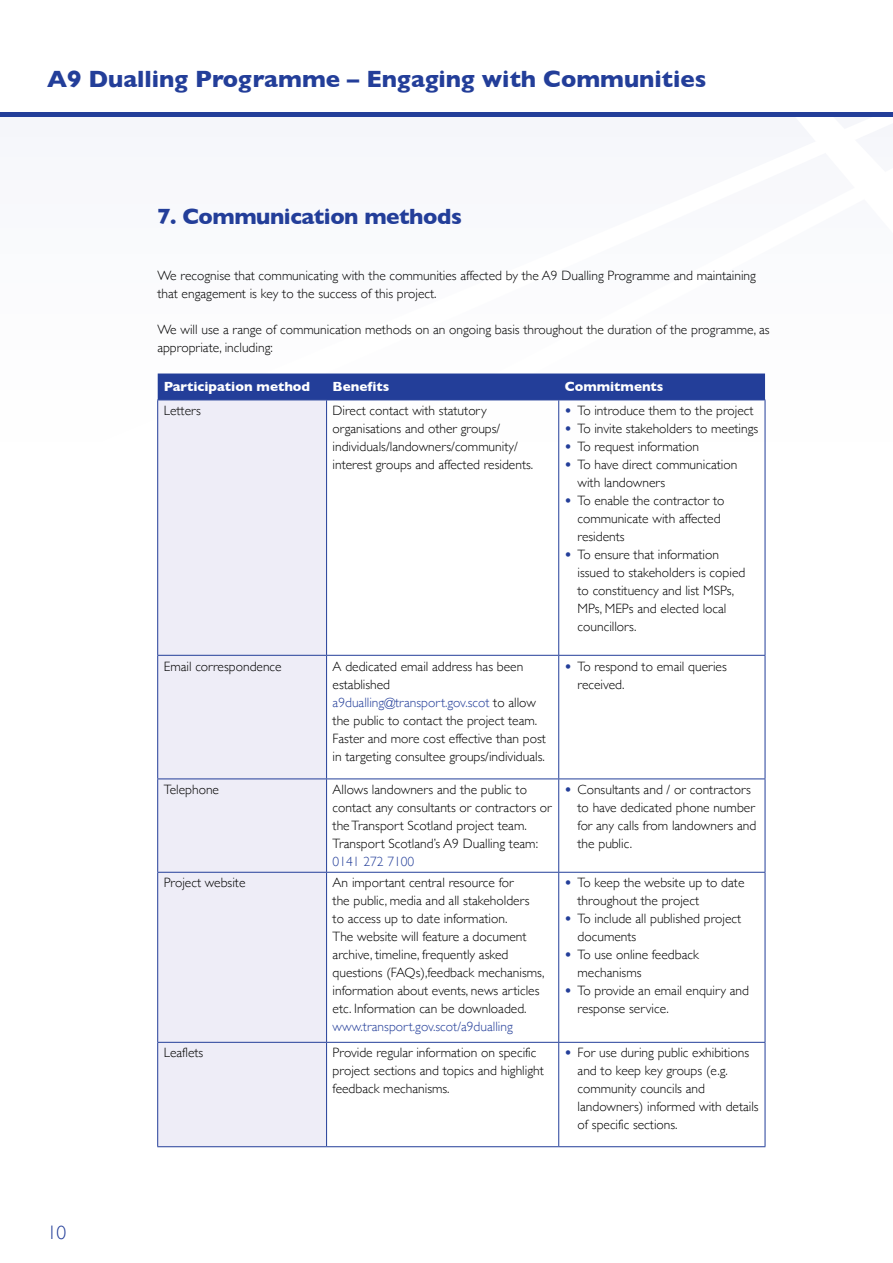
<style>
.page{position:relative;width:893px;height:1263px;background:#fff}
.page>*{position:absolute;margin:0;border:0;box-sizing:border-box;transform-origin:0 0}
.t1{font:700 24px "Gill Sans";color:#233e99}
.t2{font:700 22.5px "Gill Sans";letter-spacing:-.02em;color:#233e99}
.t3{font:300 19.5px "Gill Sans";color:#233e99}
.t4{font:300 13.5px/18px "Gill Sans";color:#000}
.t5{font:300 13.5px "Gill Sans";color:#233e99}
.t6{font:700 13.5px "Gill Sans";color:#fff}
.s1{font-weight:700;color:#233e99}
.s2{color:#233e99}
</style>
<div class="page">
<hr style="left:0;top:113px;width:893px;height:4px;background:#233e99">
<div style="left:158px;top:373px;width:607px;height:27px;background:#233e99"></div>
<div style="left:158px;top:401px;width:168px;height:745px;background:#eeedf7"></div>
<hr style="left:157px;top:400px;width:170px;height:1px;background:#233e99">
<hr style="left:157px;top:400px;width:1px;height:255px;background:#233e99">
<hr style="left:327px;top:400px;width:232px;height:1px;background:#233e99">
<hr style="left:326px;top:400px;width:1px;height:255px;background:#233e99">
<hr style="left:559px;top:400px;width:206px;height:1px;background:#233e99">
<hr style="left:558px;top:400px;width:1px;height:255px;background:#233e99">
<hr style="left:765px;top:400px;width:1px;height:255px;background:#233e99">
<hr style="left:157px;top:655px;width:170px;height:1px;background:#233e99">
<hr style="left:157px;top:656px;width:1px;height:122px;background:#233e99">
<hr style="left:327px;top:655px;width:232px;height:1px;background:#233e99">
<hr style="left:326px;top:656px;width:1px;height:122px;background:#233e99">
<hr style="left:559px;top:655px;width:206px;height:1px;background:#233e99">
<hr style="left:558px;top:656px;width:1px;height:122px;background:#233e99">
<hr style="left:765px;top:656px;width:1px;height:122px;background:#233e99">
<hr style="left:157px;top:778px;width:170px;height:1px;background:#233e99">
<hr style="left:157px;top:779px;width:1px;height:93px;background:#233e99">
<hr style="left:327px;top:778px;width:232px;height:1px;background:#233e99">
<hr style="left:326px;top:779px;width:1px;height:93px;background:#233e99">
<hr style="left:559px;top:778px;width:206px;height:1px;background:#233e99">
<hr style="left:558px;top:779px;width:1px;height:93px;background:#233e99">
<hr style="left:765px;top:779px;width:1px;height:93px;background:#233e99">
<hr style="left:157px;top:872px;width:170px;height:1px;background:#233e99">
<hr style="left:157px;top:873px;width:1px;height:169px;background:#233e99">
<hr style="left:327px;top:872px;width:232px;height:1px;background:#233e99">
<hr style="left:326px;top:873px;width:1px;height:169px;background:#233e99">
<hr style="left:559px;top:872px;width:206px;height:1px;background:#233e99">
<hr style="left:558px;top:873px;width:1px;height:169px;background:#233e99">
<hr style="left:765px;top:873px;width:1px;height:169px;background:#233e99">
<hr style="left:157px;top:1042px;width:170px;height:1px;background:#233e99">
<hr style="left:157px;top:1043px;width:1px;height:103px;background:#233e99">
<hr style="left:327px;top:1042px;width:232px;height:1px;background:#233e99">
<hr style="left:326px;top:1043px;width:1px;height:103px;background:#233e99">
<hr style="left:559px;top:1042px;width:206px;height:1px;background:#233e99">
<hr style="left:558px;top:1043px;width:1px;height:103px;background:#233e99">
<hr style="left:765px;top:1043px;width:1px;height:103px;background:#233e99">
<hr style="left:157px;top:1146px;width:170px;height:1px;background:#233e99">
<hr style="left:327px;top:1146px;width:232px;height:1px;background:#233e99">
<hr style="left:559px;top:1146px;width:206px;height:1px;background:#233e99">
<h1 class="t1" style="left:47px;top:59px;width:661px">A9 Dualling Programme – Engaging with Communities</h1>
<h2 class="t2" style="left:157px;top:198px;width:306px">7. Communication methods</h2>
<p class="t4" style="left:157px;top:266px;width:600px">We recognise that communicating with the communities affected by the A9 Dualling Programme and maintaining that engagement is key to the success of this project.</p>
<p class="t4" style="left:157px;top:320px;width:614px">We will use a range of communication methods on an ongoing basis throughout the duration of the programme, as appropriate, including:</p>
<p class="t6" style="left:164px;top:376px;width:148px">Participation method</p>
<p class="t6" style="left:333px;top:376px;width:58px">Benefits</p>
<p class="t6" style="left:565px;top:376px;width:100px">Commitments</p>
<p class="t4" style="left:164px;top:401px;width:39px">Letters</p>
<p class="t4" style="left:333px;top:401px;width:202px">Direct contact with statutory organisations and other groups/ individuals/landowners/community/ interest groups and affected residents.</p>
<p class="t4" style="left:565px;top:401px;width:190px"><span class="s1">•</span> To introduce them to the project</p>
<p class="t4" style="left:565px;top:419px;width:195px"><span class="s1">•</span> To invite stakeholders to meetings</p>
<p class="t4" style="left:565px;top:437px;width:136px"><span class="s1">•</span> To request information</p>
<p class="t4" style="left:577px;top:455px;width:161px;text-indent:-13px"><span class="s1">•</span> To have direct communication with landowners</p>
<p class="t4" style="left:577px;top:491px;width:149px;text-indent:-13px"><span class="s1">•</span> To enable the contractor to communicate with affected residents</p>
<p class="t4" style="left:577px;top:545px;width:169px;text-indent:-13px"><span class="s1">•</span> To ensure that information issued to stakeholders is copied to constituency and list MSPs,<br>MPs, MEPs and elected local councillors.</p>
<p class="t4" style="left:164px;top:656px;width:120px">Email correspondence</p>
<p class="t4" style="left:333px;top:656px;width:215px">A dedicated email address has been established <span class="s2">a9dualling@transport.gov.scot</span> to allow the public to contact the project team.<br>Faster and more cost effective than post in targeting consultee groups/individuals.</p>
<p class="t4" style="left:577px;top:656px;width:151px;text-indent:-13px"><span class="s1">•</span> To respond to email queries received.</p>
<p class="t4" style="left:164px;top:780px;width:57px">Telephone</p>
<p class="t4" style="left:333px;top:780px;width:221px">Allows landowners and the public to contact any consultants or contractors or the Transport Scotland project team.<br>Transport Scotland’s A9 Dualling team:</p>
<p class="t5" style="left:333px;top:851px;width:83px">0141 272 7100</p>
<p class="t4" style="left:577px;top:780px;width:180px;text-indent:-13px"><span class="s1">•</span> Consultants and / or contractors to have dedicated phone number for any calls from landowners and the public.</p>
<p class="t4" style="left:164px;top:873px;width:83px">Project website</p>
<p class="t4" style="left:333px;top:873px;width:213px">An important central resource for<br>the public, media and all stakeholders<br>to access up to date information.<br>The website will feature a document archive, timeline, frequently asked questions (FAQs),feedback mechanisms, information about events, news articles etc. Information can be downloaded.</p>
<p class="t5" style="left:333px;top:1016px;width:182px">www.transport.gov.scot/a9dualling</p>
<p class="t4" style="left:578px;top:873px;width:168px;text-indent:-13px"><span class="s1">•</span> To keep the website up to date throughout the project</p>
<p class="t4" style="left:578px;top:909px;width:165px;text-indent:-13px"><span class="s1">•</span> To include all published project documents</p>
<p class="t4" style="left:578px;top:945px;width:123px;text-indent:-13px"><span class="s1">•</span> To use online feedback mechanisms</p>
<p class="t4" style="left:578px;top:981px;width:173px;text-indent:-13px"><span class="s1">•</span> To provide an email enquiry and response service.</p>
<h3 class="t3" style="left:47px;top:1217px;width:21px">10</h3>
<p class="t4" style="left:164px;top:1043px;width:41px">Leaflets</p>
<p class="t4" style="left:333px;top:1043px;width:213px">Provide regular information on specific project sections and topics and highlight feedback mechanisms.</p>
<p class="t4" style="left:578px;top:1043px;width:183px;text-indent:-13px"><span class="s1">•</span> For use during public exhibitions and to keep key groups (e.g. community councils and landowners) informed with details of specific sections.</p>
</div>
